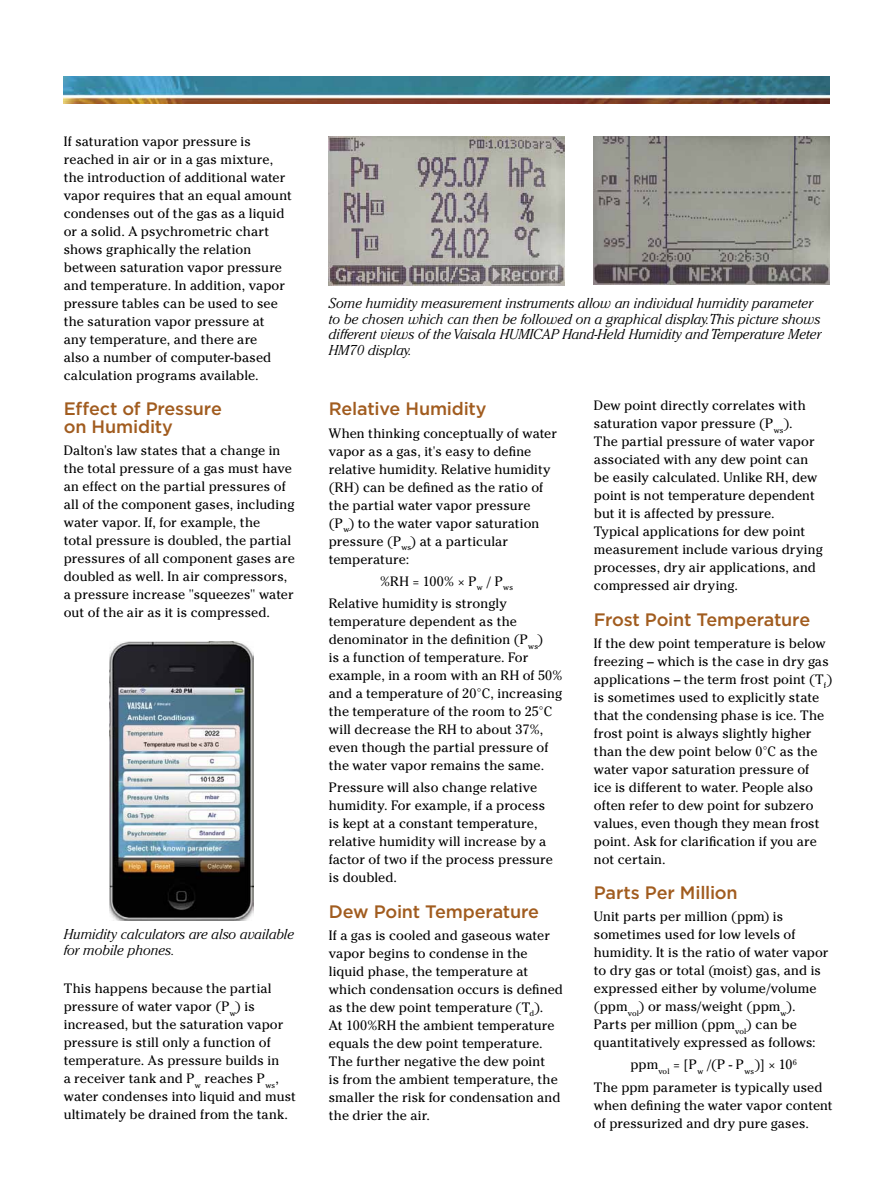
<style>
.page{position:relative;width:893px;height:1191px;background:#fff}
.page>*{position:absolute;margin:0;border:0;box-sizing:border-box;transform-origin:0 0}
.t1{font:500 18px/18px "Gotham";letter-spacing:-.01em;color:#a15c1f}
.t2{font:italic 300 14.25px/15.8px "Cheltenham Std";color:#000}
.t3{font:13.5px/18px "Cheltenham Std";letter-spacing:.005em;color:#000}
</style>
<div class="page">
<img style="left:64px;top:77px;width:765px;height:27px">
<img style="left:110px;top:641px;width:143px;height:280px">
<img style="left:594px;top:136px;width:235px;height:149px">
<img style="left:329px;top:136px;width:235px;height:149px">
<p class="t3" style="left:64px;top:132px;width:230px">If saturation vapor pressure is reached in air or in a gas mixture, the introduction of additional water vapor requires that an equal amount condenses out of the gas as a liquid or a solid. A psychrometric chart shows graphically the relation between saturation vapor pressure and temperature. In addition, vapor pressure tables can be used to see the saturation vapor pressure at<br>any temperature, and there are<br>also a number of computer-based calculation programs available.</p>
<h1 class="t1" style="left:64px;top:399px;width:160px">Effect of Pressure on Humidity</h1>
<p class="t3" style="left:64px;top:441px;width:232px">Dalton's law states that a change in the total pressure of a gas must have an effect on the partial pressures of all of the component gases, including water vapor. If, for example, the<br>total pressure is doubled, the partial pressures of all component gases are doubled as well. In air compressors, a pressure increase "squeezes" water out of the air as it is compressed.</p>
<p class="t2" style="left:64px;top:926px;width:232px">Humidity calculators are also available for mobile phones.</p>
<p class="t3" style="left:64px;top:979px;width:234px">This happens because the partial pressure of water vapor (P<sub>w</sub>) is increased, but the saturation vapor pressure is still only a function of temperature. As pressure builds in<br>a receiver tank and P<sub>w</sub> reaches P<sub>ws</sub>, water condenses into liquid and must ultimately be drained from the tank.</p>
<p class="t2" style="left:329px;top:295px;width:494px">Some humidity measurement instruments allow an individual humidity parameter to be chosen which can then be followed on a graphical display.This picture shows different views of the Vaisala HUMICAP Hand-Held Humidity and Temperature Meter HM70 display.</p>
<h1 class="t1" style="left:329px;top:400px;width:159px">Relative Humidity</h1>
<p class="t3" style="left:329px;top:424px;width:230px">When thinking conceptually of water vapor as a gas, it's easy to define relative humidity. Relative humidity (RH) can be defined as the ratio of the partial water vapor pressure (P<sub>w</sub>) to the water vapor saturation pressure (P<sub>ws</sub>) at a particular temperature:</p>
<p class="t3" style="left:329px;top:570px;width:186px;line-height:22.2px;text-indent:51px">%RH = 100% × P<sub>w</sub> / P<sub>ws<br></sub>Relative humidity is strongly</p>
<p class="t3" style="left:329px;top:612px;width:235px">temperature dependent as the denominator in the definition (P<sub>ws</sub>)<br>is a function of temperature. For example, in a room with an RH of 50% and a temperature of 20°C, increasing the temperature of the room to 25°C will decrease the RH to about 37%, even though the partial pressure of the water vapor remains the same.</p>
<p class="t3" style="left:329px;top:779px;width:226px">Pressure will also change relative humidity. For example, if a process is kept at a constant temperature, relative humidity will increase by a factor of two if the process pressure is doubled.</p>
<h1 class="t1" style="left:329px;top:902px;width:212px">Dew Point Temperature</h1>
<p class="t3" style="left:329px;top:926px;width:236px">If a gas is cooled and gaseous water vapor begins to condense in the liquid phase, the temperature at which condensation occurs is defined as the dew point temperature (T<sub>d</sub>).<br>At 100%RH the ambient temperature equals the dew point temperature.<br>The further negative the dew point<br>is from the ambient temperature, the smaller the risk for condensation and the drier the air.</p>
<p class="t3" style="left:594px;top:397px;width:230px">Dew point directly correlates with saturation vapor pressure (P<sub>ws</sub>).<br>The partial pressure of water vapor associated with any dew point can be easily calculated. Unlike RH, dew point is not temperature dependent but it is affected by pressure.<br>Typical applications for dew point measurement include various drying processes, dry air applications, and compressed air drying.</p>
<h1 class="t1" style="left:594px;top:610px;width:218px">Frost Point Temperature</h1>
<p class="t3" style="left:594px;top:634px;width:240px">If the dew point temperature is below freezing – which is the case in dry gas applications – the term frost point (T<sub>f</sub>) is sometimes used to explicitly state that the condensing phase is ice. The frost point is always slightly higher than the dew point below 0°C as the water vapor saturation pressure of<br>ice is different to water. People also often refer to dew point for subzero values, even though they mean frost point. Ask for clarification if you are not certain.</p>
<h1 class="t1" style="left:594px;top:883px;width:145px">Parts Per Million</h1>
<p class="t3" style="left:594px;top:907px;width:236px">Unit parts per million (ppm) is sometimes used for low levels of humidity. It is the ratio of water vapor to dry gas or total (moist) gas, and is expressed either by volume/volume (ppm<sub>vol</sub>) or mass/weight (ppm<sub>w</sub>).<br>Parts per million (ppm<sub>vol</sub>) can be quantitatively expressed as follows:</p>
<p class="t3" style="left:594px;top:1053px;width:230px;line-height:22.2px;text-indent:37px">ppm<sub>vol</sub> = [P<sub>w</sub> /(P - P<sub>ws</sub>)] × 10<sup>6<br></sup>The ppm parameter is typically used</p>
<p class="t3" style="left:594px;top:1096px;width:240px">when defining the water vapor content of pressurized and dry pure gases.</p>
</div>
